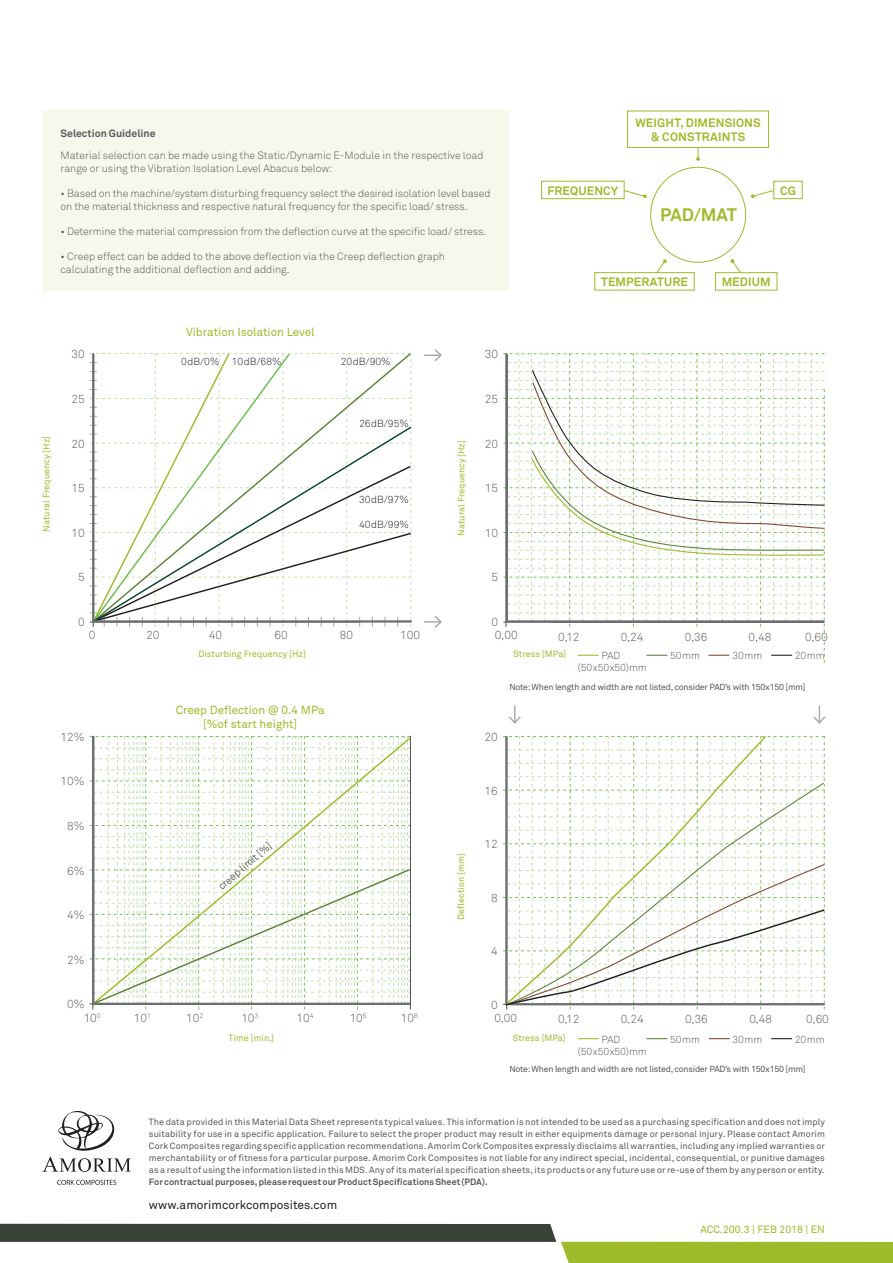
<style>
.page{position:relative;width:893px;height:1263px;background:#fff}
.page>*{position:absolute;margin:0;border:0;box-sizing:border-box;transform-origin:0 0}
.t1{font:700 17.85px "Akkurat Pro";letter-spacing:-.025em;color:#9fba2a}
.t2{font:700 12px "Akkurat Pro";letter-spacing:.01em;color:#9fba2a}
.t3{font:12px "Akkurat Pro";color:#231f20}
.t4{font:11.7px "Akkurat Light Pro";color:#57585a}
.tabela_-_títulos{font:11.7px "Akkurat Pro";color:#9fba2a}
.t5{font:10.5px/12.6px "Akkurat Light Pro";letter-spacing:-.005em;color:#57585a}
.t6{font:10.5px "Akkurat Pro";color:#9fba2a}
.t7{font:700 10.5px "Akkurat Pro";color:#57585a}
.t8{font:10.2px "Akkurat Light Pro";color:#231f20}
.t9{font:10.2px "Akkurat Light Pro";color:#57585a}
.t10{font:9px/12px "Akkurat Pro";letter-spacing:.01em;color:#57585a;text-align:justify}
.tabelas_-_legenda_ve{font:9px "Akkurat Pro";color:#9fba2a}
.t11{font:700 9px "Akkurat Pro";letter-spacing:.01em;color:#57585a}
.t12{font:8.7px "Akkurat Pro";letter-spacing:-.025em;color:#57585a}
</style>
<div class="page">
<svg style="left:646px;top:1038px;width:21px;height:1px"></svg>
<svg style="left:709px;top:1038px;width:21px;height:1px"></svg>
<svg style="left:771px;top:1038px;width:21px;height:1px"></svg>
<svg style="left:503px;top:736px;width:322px;height:273px"></svg>
<svg style="left:424px;top:349px;width:18px;height:12px"></svg>
<svg style="left:424px;top:616px;width:18px;height:12px"></svg>
<svg style="left:92px;top:353px;width:320px;height:270px"></svg>
<svg style="left:90px;top:736px;width:321px;height:273px"></svg>
<svg style="left:503px;top:353px;width:322px;height:310px"></svg>
<svg style="left:578px;top:1038px;width:21px;height:1px"></svg>
<svg style="left:506px;top:735px;width:262px;height:270px"></svg>
<svg style="left:57px;top:1180px;width:59px;height:5px"></svg>
<svg style="left:43px;top:1111px;width:88px;height:61px"></svg>
<div style="left:43px;top:111px;width:466px;height:180px;background:#f5f8ea"></div>
<svg style="left:813px;top:705px;width:13px;height:19px"></svg>
<svg style="left:509px;top:705px;width:12px;height:19px"></svg>
<div style="left:627px;top:111px;width:142px;height:37px;border:1px solid #9fba2a"></div>
<div style="left:541px;top:181px;width:84px;height:18px;border:1px solid #9fba2a"></div>
<div style="left:773px;top:181px;width:30px;height:18px;border:1px solid #9fba2a"></div>
<div style="left:594px;top:272px;width:101px;height:19px;border:1px solid #9fba2a"></div>
<div style="left:715px;top:272px;width:62px;height:19px;border:1px solid #9fba2a"></div>
<svg style="left:696px;top:148px;width:4px;height:13px"></svg>
<svg style="left:655px;top:259px;width:12px;height:15px"></svg>
<svg style="left:730px;top:259px;width:12px;height:15px"></svg>
<svg style="left:751px;top:189px;width:23px;height:9px"></svg>
<svg style="left:623px;top:189px;width:24px;height:9px"></svg>
<svg style="left:0;top:1224px;width:893px;height:39px"></svg>
<p class="t7" style="left:61px;top:127px;width:97px">Selection Guideline</p>
<p class="t5" style="left:61px;top:149px;width:424px">Material selection can be made using the Static/Dynamic E-Module in the respective load range or using the Vibration Isolation Level Abacus below:</p>
<p class="t5" style="left:61px;top:187px;width:431px">• Based on the machine/system disturbing frequency select the desired isolation level based on the material thickness and respective natural frequency for the specific load/ stress.</p>
<p class="t5" style="left:61px;top:225px;width:427px">• Determine the material compression from the deflection curve at the specific load/ stress.</p>
<p class="t5" style="left:61px;top:250px;width:386px">• Creep effect can be added to the above deflection via the Creep deflection graph calculating the additional deflection and adding.</p>
<p class="t2" style="left:635px;top:115px;width:127px">WEIGHT, DIMENSIONS</p>
<p class="t2" style="left:651px;top:129px;width:96px">&amp; CONSTRAINTS</p>
<p class="t2" style="left:547px;top:183px;width:72px">FREQUENCY</p>
<p class="t2" style="left:780px;top:183px;width:17px">CG</p>
<p class="t1" style="left:660px;top:203px;width:78px">PAD/MAT</p>
<p class="t2" style="left:601px;top:274px;width:88px">TEMPERATURE</p>
<p class="t2" style="left:722px;top:274px;width:50px">MEDIUM</p>
<p class="tabelas_-_legenda_ve" style="left:41px;top:532px;width:97px;rotate:-90deg">Natural Frequency [Hz]</p>
<p class="t4" style="left:71px;top:347px;width:15px">30</p>
<p class="t4" style="left:71px;top:392px;width:15px">25</p>
<p class="t4" style="left:71px;top:436px;width:15px">20</p>
<p class="t4" style="left:71px;top:481px;width:15px">15</p>
<p class="t4" style="left:71px;top:526px;width:15px">10</p>
<p class="t4" style="left:78px;top:570px;width:8px">5</p>
<p class="t4" style="left:78px;top:615px;width:8px">0</p>
<p class="tabela_-_títulos" style="left:186px;top:325px;width:130px">Vibration Isolation Level</p>
<p class="t8" style="left:181px;top:355px;width:40px">0dB/0%</p>
<p class="t8" style="left:232px;top:355px;width:51px">10dB/68%</p>
<p class="t8" style="left:341px;top:355px;width:51px">20dB/90%</p>
<p class="t8" style="left:359px;top:417px;width:51px">26dB/95%</p>
<p class="t8" style="left:359px;top:493px;width:51px">30dB/97%</p>
<p class="t8" style="left:359px;top:519px;width:51px">40dB/99%</p>
<p class="t4" style="left:89px;top:628px;width:8px">0</p>
<p class="t4" style="left:146px;top:628px;width:15px">20</p>
<p class="t4" style="left:209px;top:628px;width:15px">40</p>
<p class="t4" style="left:274px;top:628px;width:15px">60</p>
<p class="t4" style="left:340px;top:628px;width:15px">80</p>
<p class="t4" style="left:400px;top:628px;width:21px">100</p>
<p class="tabelas_-_legenda_ve" style="left:198px;top:649px;width:109px">Disturbing Frequency [Hz]</p>
<p class="t4" style="left:61px;top:730px;width:25px">12%</p>
<p class="t4" style="left:61px;top:774px;width:25px">10%</p>
<p class="t4" style="left:67px;top:819px;width:19px">8%</p>
<p class="t4" style="left:67px;top:863px;width:19px">6%</p>
<p class="t4" style="left:67px;top:908px;width:19px">4%</p>
<p class="t4" style="left:67px;top:953px;width:19px">2%</p>
<p class="t4" style="left:67px;top:997px;width:19px">0%</p>
<p class="tabela_-_títulos" style="left:176px;top:703px;width:151px">Creep Deflection @ 0.4 MPa</p>
<p class="tabela_-_títulos" style="left:203px;top:717px;width:96px">[%of start height]</p>
<p class="t8" style="left:216px;top:883px;width:69px;rotate:-41deg">creep limit [%]</p>
<p class="t4" style="left:84px;top:1011px;width:19px">10<sup>0</sup></p>
<p class="t4" style="left:186px;top:1011px;width:19px">10<sup>2</sup></p>
<p class="t4" style="left:241px;top:1011px;width:19px">10<sup>3</sup></p>
<p class="t4" style="left:296px;top:1011px;width:19px">10<sup>4</sup></p>
<p class="t4" style="left:401px;top:1011px;width:19px">10<sup>6</sup></p>
<p class="t4" style="left:134px;top:1011px;width:19px">10<sup>1</sup></p>
<p class="t4" style="left:350px;top:1011px;width:19px">10<sup>5</sup></p>
<p class="tabelas_-_legenda_ve" style="left:229px;top:1032px;width:47px">Time [min.]</p>
<p class="tabelas_-_legenda_ve" style="left:456px;top:536px;width:97px;rotate:-90deg">Natural Frequency [Hz]</p>
<p class="tabelas_-_legenda_ve" style="left:456px;top:920px;width:68px;rotate:-90deg">Deflection [mm]</p>
<p class="t4" style="left:485px;top:347px;width:15px">30</p>
<p class="t4" style="left:485px;top:392px;width:15px">25</p>
<p class="t4" style="left:485px;top:436px;width:15px">20</p>
<p class="t4" style="left:485px;top:481px;width:15px">15</p>
<p class="t4" style="left:485px;top:526px;width:15px">10</p>
<p class="t4" style="left:492px;top:570px;width:8px">5</p>
<p class="t4" style="left:492px;top:615px;width:8px">0</p>
<p class="t4" style="left:495px;top:628px;width:24px">0,00</p>
<p class="t4" style="left:558px;top:630px;width:23px">0,12</p>
<p class="t4" style="left:621px;top:630px;width:24px">0,24</p>
<p class="t4" style="left:685px;top:630px;width:24px">0,36</p>
<p class="t4" style="left:749px;top:630px;width:24px">0,48</p>
<p class="t4" style="left:805px;top:630px;width:24px">0,60</p>
<p class="tabelas_-_legenda_ve" style="left:513px;top:649px;width:55px">Stress [MPa]</p>
<p class="t9" style="left:602px;top:650px;width:20px">PAD</p>
<p class="t9" style="left:578px;top:661px;width:70px">(50x50x50)mm</p>
<p class="t9" style="left:670px;top:650px;width:31px">50mm</p>
<p class="t9" style="left:732px;top:650px;width:31px">30mm</p>
<p class="t9" style="left:795px;top:650px;width:31px">20mm</p>
<p class="t12" style="left:509px;top:681px;width:298px">Note: When length and width are not listed, consider PAD’s with 150x150 [mm]</p>
<p class="t4" style="left:484px;top:730px;width:15px">20</p>
<p class="t4" style="left:484px;top:784px;width:15px">16</p>
<p class="t4" style="left:484px;top:837px;width:15px">12</p>
<p class="t4" style="left:491px;top:891px;width:8px">8</p>
<p class="t4" style="left:491px;top:944px;width:8px">4</p>
<p class="t4" style="left:491px;top:998px;width:8px">0</p>
<p class="t4" style="left:494px;top:1011px;width:24px">0,00</p>
<p class="t4" style="left:558px;top:1012px;width:23px">0,12</p>
<p class="t4" style="left:621px;top:1012px;width:24px">0,24</p>
<p class="t4" style="left:685px;top:1012px;width:24px">0,36</p>
<p class="t4" style="left:749px;top:1012px;width:24px">0,48</p>
<p class="t4" style="left:806px;top:1012px;width:24px">0,60</p>
<p class="tabelas_-_legenda_ve" style="left:513px;top:1033px;width:55px">Stress [MPa]</p>
<p class="t9" style="left:602px;top:1033px;width:20px">PAD</p>
<p class="t9" style="left:578px;top:1045px;width:70px">(50x50x50)mm</p>
<p class="t9" style="left:670px;top:1033px;width:31px">50mm</p>
<p class="t9" style="left:732px;top:1033px;width:31px">30mm</p>
<p class="t9" style="left:795px;top:1033px;width:31px">20mm</p>
<p class="t12" style="left:509px;top:1064px;width:298px">Note: When length and width are not listed, consider PAD’s with 150x150 [mm]</p>
<p class="t10" style="left:149px;top:1116px;width:678px">The data provided in this Material Data Sheet represents typical values. This information is not intended to be used as a purchasing specification and does not imply suitability for use in a specific application. Failure to select the proper product may result in either equipments damage or personal injury. Please contact Amorim Cork Composites regarding specific application recommendations. Amorim Cork Composites expressly disclaims all warranties, including any implied warranties or merchantability or of fitness for a particular purpose. Amorim Cork Composites is not liable for any indirect special, incidental, consequential, or punitive damages as a result of using the information listed in this MDS. Any of its material specification sheets, its products or any future use or re-use of them by any person or entity.</p>
<p class="t11" style="left:149px;top:1176px;width:340px">For contractual purposes, please request our Product Specifications Sheet (PDA).</p>
<p class="t3" style="left:149px;top:1197px;width:190px">www.amorimcorkcomposites.com</p>
<p class="t6" style="left:700px;top:1223px;width:126px">ACC.200.3 | FEB 2018 | EN</p>
</div>
